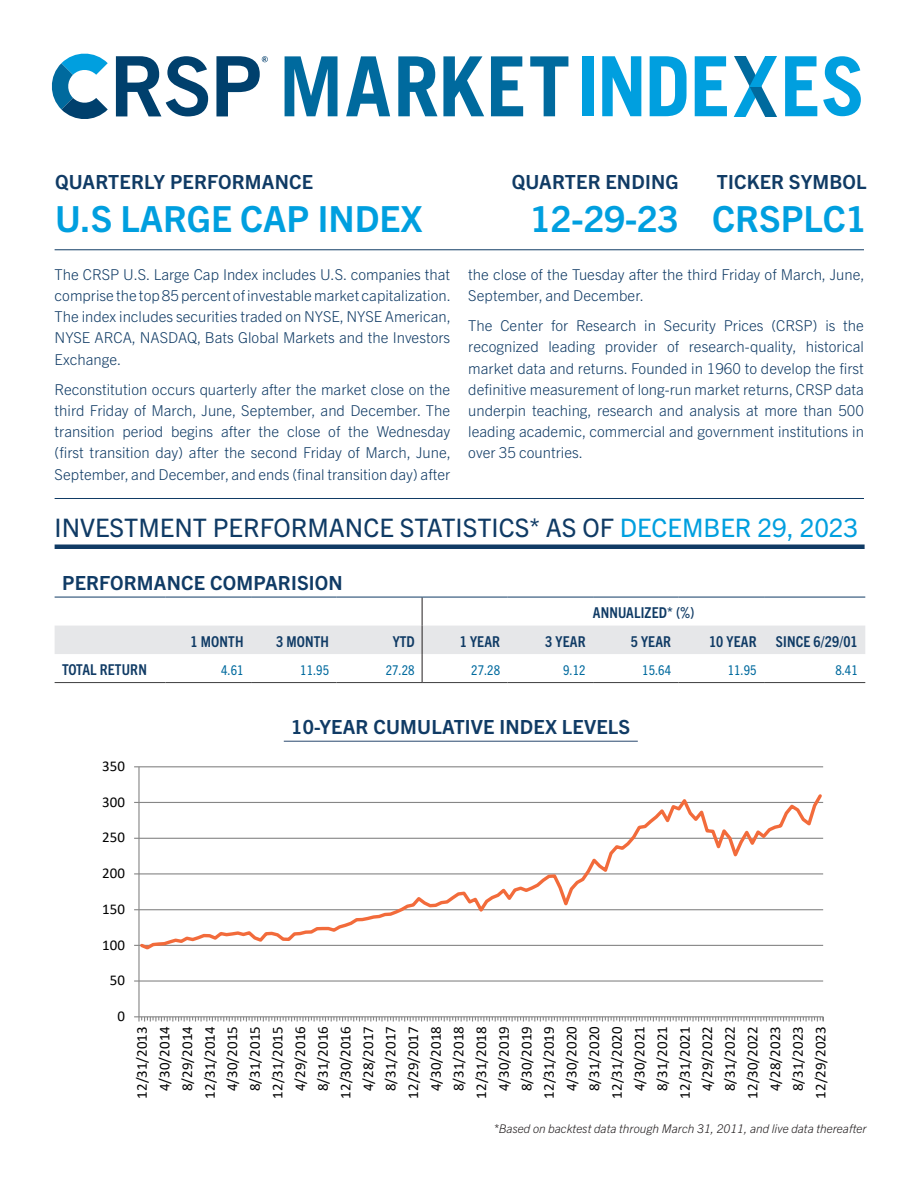
<style>
.page{position:relative;width:918px;height:1188px;background:#fff}
.page>*{position:absolute;margin:0;border:0;box-sizing:border-box;transform-origin:0 0}
.Fund_Name__Date____Ticker{font:700 36px "Trade Gothic Next LT Pro";color:#009fdf}
.Backpage_-_H1{font:25.5px "Trade Gothic Next LT Pro";color:#103b65}
._1st_Page_Section_Head{font:700 19.5px "Trade Gothic Next LT Pro";letter-spacing:.01em;color:#103b65}
.Body{font:300 15px/21.1px "Trade Gothic Next LT Pro";color:#103b65;text-align:justify}
.t1{font:15px/22.6px "Calibri";color:#000;text-align:center}
.Table_Header{font:700 condensed 15px "Trade Gothic Next LT Pro";letter-spacing:.01em;color:#103b65}
.Table_Content{font:condensed 13.5px "Trade Gothic Next LT Pro";color:#006a9e}
.t2{font:italic 300 12px "Trade Gothic Next LT Pro";color:#231f20}
.t3{font:700 4.95px "Trade Gothic Next LT Pro";color:#003a65}
.s1{color:#009fdf}
</style>
<div class="page">
<hr style="left:55px;top:249px;width:809px;height:1px;background:#103b65">
<hr style="left:55px;top:498px;width:809px;height:1px;background:#103b65">
<div style="left:55px;top:544px;width:810px;height:5px;background:#103b65"></div>
<svg style="left:51px;top:53px;width:57px;height:66px"></svg>
<svg style="left:116px;top:56px;width:92px;height:60px"></svg>
<svg style="left:216px;top:56px;width:52px;height:60px"></svg>
<div style="left:583px;top:56px;width:11px;height:60px;background:#009fdf"></div>
<svg style="left:602px;top:56px;width:39px;height:60px"></svg>
<svg style="left:650px;top:56px;width:37px;height:60px"></svg>
<svg style="left:823px;top:56px;width:38px;height:60px"></svg>
<svg style="left:695px;top:56px;width:122px;height:60px"></svg>
<svg style="left:285px;top:56px;width:53px;height:60px"></svg>
<svg style="left:346px;top:56px;width:44px;height:60px"></svg>
<svg style="left:398px;top:56px;width:86px;height:60px"></svg>
<svg style="left:491px;top:56px;width:32px;height:60px"></svg>
<svg style="left:530px;top:56px;width:38px;height:60px"></svg>
<hr style="left:55px;top:682px;width:111px;height:1px;background:#3e3e3f">
<hr style="left:166px;top:682px;width:85px;height:1px;background:#3e3e3f">
<hr style="left:251px;top:682px;width:86px;height:1px;background:#3e3e3f">
<hr style="left:337px;top:682px;width:85px;height:1px;background:#3e3e3f">
<hr style="left:422px;top:682px;width:86px;height:1px;background:#3e3e3f">
<hr style="left:508px;top:682px;width:85px;height:1px;background:#3e3e3f">
<hr style="left:593px;top:682px;width:86px;height:1px;background:#3e3e3f">
<hr style="left:679px;top:682px;width:85px;height:1px;background:#3e3e3f">
<hr style="left:764px;top:682px;width:101px;height:1px;background:#3e3e3f">
<svg style="left:55px;top:598px;width:810px;height:84px"></svg>
<hr style="left:55px;top:597px;width:111px;height:1px;background:#103b65">
<hr style="left:166px;top:597px;width:85px;height:1px;background:#103b65">
<hr style="left:251px;top:597px;width:86px;height:1px;background:#103b65">
<hr style="left:337px;top:597px;width:85px;height:1px;background:#103b65">
<hr style="left:422px;top:597px;width:86px;height:1px;background:#103b65">
<hr style="left:508px;top:597px;width:85px;height:1px;background:#103b65">
<hr style="left:593px;top:597px;width:86px;height:1px;background:#103b65">
<hr style="left:679px;top:597px;width:85px;height:1px;background:#103b65">
<hr style="left:764px;top:597px;width:101px;height:1px;background:#103b65">
<hr style="left:284px;top:741px;width:354px;height:1px;background:#29476e">
<hr style="left:139px;top:980px;width:684px;height:2px;background:#868686">
<hr style="left:139px;top:766px;width:684px;height:1px;background:#868686">
<hr style="left:138px;top:767px;width:2px;height:250px;background:#868686">
<svg style="left:134px;top:1016px;width:690px;height:6px"></svg>
<svg style="left:139px;top:791px;width:685px;height:161px"></svg>
<p class="t3" style="left:263px;top:56px;width:5px">R</p>
<p class="_1st_Page_Section_Head" style="left:55px;top:168px;width:260px">QUARTERLY PERFORMANCE</p>
<p class="Fund_Name__Date____Ticker" style="left:55px;top:194px;width:369px">U.S LARGE CAP INDEX</p>
<p class="Body" style="left:55px;top:263px;width:398px">The CRSP U.S. Large Cap Index includes U.S. companies that comprise the top 85 percent of investable market capitalization.<br>The index includes securities traded on NYSE, NYSE American, NYSE ARCA, NASDAQ, Bats Global Markets and the Investors Exchange.</p>
<p class="Body" style="left:55px;top:378px;width:398px">Reconstitution occurs quarterly after the market close on the third Friday of March, June, September, and December. The transition period begins after the close of the Wednesday (first transition day) after the second Friday of March, June, September, and December, and ends (final transition day) after</p>
<p class="_1st_Page_Section_Head" style="left:512px;top:168px;width:168px">QUARTER ENDING</p>
<p class="Fund_Name__Date____Ticker" style="left:530px;top:194px;width:150px">12-29-23</p>
<p class="_1st_Page_Section_Head" style="left:717px;top:168px;width:151px">TICKER SYMBOL</p>
<p class="Fund_Name__Date____Ticker" style="left:712px;top:194px;width:156px">CRSPLC1</p>
<p class="Body" style="left:468px;top:263px;width:398px">the close of the Tuesday after the third Friday of March, June,<br>September, and December.</p>
<p class="Body" style="left:468px;top:314px;width:397px">The Center for Research in Security Prices (CRSP) is the recognized leading provider of research-quality, historical market data and returns. Founded in 1960 to develop the first definitive measurement of long-run market returns, CRSP data underpin teaching, research and analysis at more than 500 leading academic, commercial and government institutions in over 35 countries.</p>
<p class="Backpage_-_H1" style="left:55px;top:510px;width:805px">INVESTMENT PERFORMANCE STATISTICS* AS OF <span class="s1">DECEMBER 29, 2023</span></p>
<p class="_1st_Page_Section_Head" style="left:62px;top:569px;width:282px">PERFORMANCE COMPARISION</p>
<p class="Table_Header" style="left:593px;top:602px;width:103px">ANNUALIZED* (%)</p>
<p class="Table_Header" style="left:191px;top:631px;width:54px">1 MONTH</p>
<p class="Table_Header" style="left:276px;top:631px;width:54px">3 MONTH</p>
<p class="Table_Header" style="left:393px;top:631px;width:23px">YTD</p>
<p class="Table_Header" style="left:460px;top:631px;width:42px">1 YEAR</p>
<p class="Table_Header" style="left:545px;top:631px;width:42px">3 YEAR</p>
<p class="Table_Header" style="left:631px;top:631px;width:42px">5 YEAR</p>
<p class="Table_Header" style="left:709px;top:631px;width:49px">10 YEAR</p>
<p class="Table_Header" style="left:776px;top:631px;width:83px">SINCE 6/29/01</p>
<p class="Table_Header" style="left:62px;top:659px;width:86px">TOTAL RETURN</p>
<p class="Table_Content" style="left:221px;top:661px;width:24px">4.61</p>
<p class="Table_Content" style="left:300px;top:661px;width:30px">11.95</p>
<p class="Table_Content" style="left:386px;top:661px;width:30px">27.28</p>
<p class="Table_Content" style="left:471px;top:661px;width:30px">27.28</p>
<p class="Table_Content" style="left:563px;top:661px;width:24px">9.12</p>
<p class="Table_Content" style="left:642px;top:661px;width:30px">15.64</p>
<p class="Table_Content" style="left:728px;top:661px;width:30px">11.95</p>
<p class="Table_Content" style="left:835px;top:661px;width:24px">8.41</p>
<p class="t1" style="left:102px;top:754px;width:24px">350</p>
<p class="t1" style="left:102px;top:790px;width:24px">300</p>
<p class="t1" style="left:102px;top:826px;width:24px">250</p>
<p class="t1" style="left:102px;top:862px;width:24px">200</p>
<p class="t1" style="left:102px;top:897px;width:24px">150</p>
<p class="t1" style="left:102px;top:933px;width:24px">100</p>
<p class="t1" style="left:110px;top:969px;width:17px">50</p>
<p class="t1" style="left:117px;top:1004px;width:9px">0</p>
<p class="_1st_Page_Section_Head" style="left:291px;top:713px;width:340px">10-YEAR CUMULATIVE INDEX LEVELS</p>
<p class="t1" style="left:130px;top:1099px;width:74px;rotate:-90deg">12/31/2013<br>4/30/2014<br>8/29/2014<br>12/31/2014<br>4/30/2015<br>8/31/2015<br>12/31/2015<br>4/29/2016<br>8/31/2016<br>12/30/2016<br>4/28/2017<br>8/31/2017<br>12/29/2017<br>4/30/2018<br>8/31/2018<br>12/31/2018<br>4/30/2019<br>8/30/2019<br>12/31/2019<br>4/30/2020<br>8/31/2020<br>12/31/2020<br>4/30/2021<br>8/31/2021<br>12/31/2021<br>4/29/2022<br>8/31/2022<br>12/30/2022<br>4/28/2023<br>8/31/2023<br>12/29/2023</p>
<p class="t2" style="left:494px;top:1120px;width:374px">*Based on backtest data through March 31, 2011, and live data thereafter</p>
</div>
